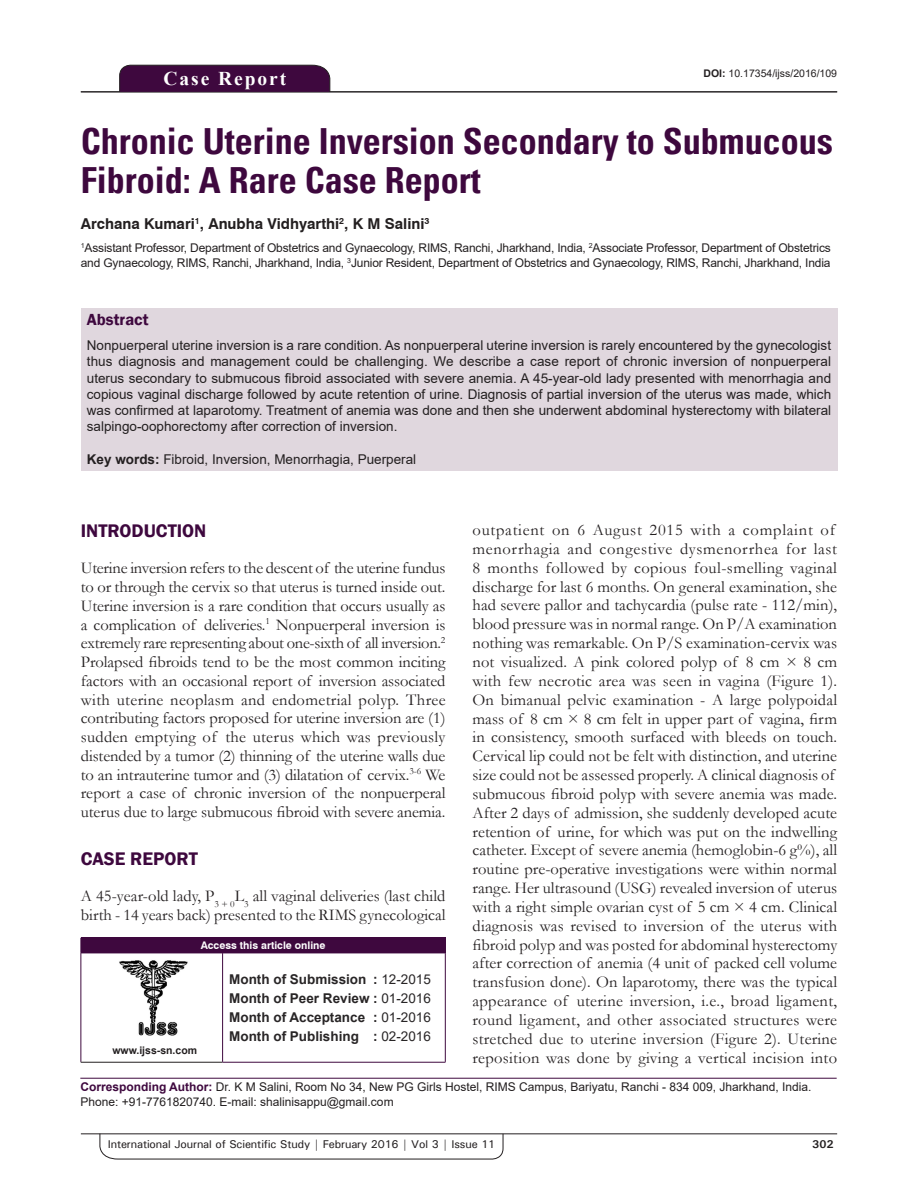
<style>
.page{position:relative;width:918px;height:1188px;background:#fff}
.page>*{position:absolute;margin:0;border:0;box-sizing:border-box;transform-origin:0 0}
.AT{font:700 condensed 36px/39px "Univers";color:#3e083e}
.AH{font:700 19.5px "Times New Roman";letter-spacing:.1em;color:#fff}
.t1{font:600 18.75px "Franklin Gothic";color:#3e083e}
.TX{font:16.5px/18.9px "Garamond";letter-spacing:.005em;color:#231f20}
.ABSH{font:600 16.5px "Franklin Gothic";color:#3e083e}
.AU{font:700 15px "Swiss 721 BT";color:#231f20}
.ABS{font:13.5px/16.2px "Arial";color:#231f20;text-align:justify}
.HIS{font:700 13.5px/18.8px "Arial";color:#282526;text-align:justify}
.KWD{font:13.5px "Arial";color:#231f20}
.AFF{font:12px/14.4px "Arial";letter-spacing:-.015em;color:#231f20}
.ADD{font:12px/14.4px "Arial";color:#231f20}
.RF{font:500 11.25px "Univers";letter-spacing:-.01em;color:#231f20}
.t2{font:700 11.25px "Univers";color:#231f20}
.DOI{font:10.5px "Arial";color:#231f20}
.AAO{font:700 10.5px "Swiss 721 BT";color:#fff}
.Web{font:700 10.5px "Arial";color:#231f20}
.s1{font-weight:700}
.s2{font-weight:400}
.s3{font-weight:700;color:#3e083e}
</style>
<div class="page">
<hr style="left:81px;top:1134px;width:756px;height:1px;background:#231f20">
<svg style="left:100px;top:1133px;width:403px;height:26px"></svg>
<hr style="left:81px;top:91px;width:756px;height:1px;background:#231f20">
<div style="left:119px;top:65px;width:211px;height:27px;background:#3e083e"></div>
<div style="left:81px;top:308px;width:756px;height:162px;background:#e0d7de"></div>
<img style="left:119px;top:960px;width:69px;height:76px">
<div style="left:81px;top:938px;width:364px;height:15px;background:#3e083e"></div>
<svg style="left:445px;top:938px;width:1px;height:15px"></svg>
<hr style="left:81px;top:953px;width:142px;height:1px;background:#3e083e">
<hr style="left:81px;top:953px;width:1px;height:109px;background:#3e083e">
<hr style="left:81px;top:1062px;width:142px;height:1px;background:#231f20">
<hr style="left:223px;top:953px;width:223px;height:1px;background:#3e083e">
<hr style="left:222px;top:953px;width:1px;height:109px;background:#3e083e">
<hr style="left:445px;top:953px;width:1px;height:109px;background:#3e083e">
<hr style="left:223px;top:1062px;width:223px;height:1px;background:#3e083e">
<hr style="left:80px;top:1078px;width:757px;height:1px;background:#3e083e">
<p class="AH" style="left:163px;top:64px;width:124px">Case Report</p>
<p class="DOI" style="left:703px;top:66px;width:135px"><span class="s1">DOI:</span> 10.17354/ijss/2016/109</p>
<p class="AT" style="left:81px;top:122px;width:753px">Chronic Uterine Inversion Secondary to Submucous<br>Fibroid: A Rare Case Report</p>
<p class="AU" style="left:81px;top:215px;width:350px">Archana Kumari<sup>1</sup>, Anubha Vidhyarthi<sup>2</sup>, K M Salini<sup>3</sup></p>
<p class="AFF" style="left:81px;top:241px;width:752px"><sup>1</sup>Assistant Professor, Department of Obstetrics and Gynaecology, RIMS, Ranchi, Jharkhand, India, <sup>2</sup>Associate Professor, Department of Obstetrics and Gynaecology, RIMS, Ranchi, Jharkhand, India, <sup>3</sup>Junior Resident, Department of Obstetrics and Gynaecology, RIMS, Ranchi, Jharkhand, India</p>
<p class="ABSH" style="left:87px;top:310px;width:63px">Abstract</p>
<p class="ABS" style="left:87px;top:337px;width:746px">Nonpuerperal uterine inversion is a rare condition. As nonpuerperal uterine inversion is rarely encountered by the gynecologist thus diagnosis and management could be challenging. We describe a case report of chronic inversion of nonpuerperal uterus secondary to submucous fibroid associated with severe anemia. A 45‑year‑old lady presented with menorrhagia and copious vaginal discharge followed by acute retention of urine. Diagnosis of partial inversion of the uterus was made, which was confirmed at laparotomy. Treatment of anemia was done and then she underwent abdominal hysterectomy with bilateral salpingo‑oophorectomy after correction of inversion.</p>
<p class="KWD" style="left:87px;top:450px;width:331px"><span class="s1">Key words:</span> Fibroid, Inversion, Menorrhagia, Puerperal</p>
<p class="TX" style="left:473px;top:520px;width:366px">outpatient on 6 August 2015 with a complaint of menorrhagia and congestive dysmenorrhea for last 8 months followed by copious foul‑smelling vaginal discharge for last 6 months. On general examination, she had severe pallor and tachycardia (pulse rate ‑ 112/min), blood pressure was in normal range. On P/A examination nothing was remarkable. On P/S examination‑cervix was not visualized. A pink colored polyp of 8 cm × 8 cm with few necrotic area was seen in vagina (Figure 1).<br>On bimanual pelvic examination ‑ A large polypoidal mass of 8 cm × 8 cm felt in upper part of vagina, firm in consistency, smooth surfaced with bleeds on touch.<br>Cervical lip could not be felt with distinction, and uterine size could not be assessed properly. A clinical diagnosis of submucous fibroid polyp with severe anemia was made.<br>After 2 days of admission, she suddenly developed acute retention of urine, for which was put on the indwelling catheter. Except of severe anemia (hemoglobin‑6 g%), all routine pre‑operative investigations were within normal range. Her ultrasound (USG) revealed inversion of uterus with a right simple ovarian cyst of 5 cm × 4 cm. Clinical diagnosis was revised to inversion of the uterus with fibroid polyp and was posted for abdominal hysterectomy after correction of anemia (4 unit of packed cell volume transfusion done). On laparotomy, there was the typical appearance of uterine inversion, i.e., broad ligament, round ligament, and other associated structures were stretched due to uterine inversion (Figure 2). Uterine reposition was done by giving a vertical incision into</p>
<h1 class="t1" style="left:81px;top:520px;width:127px">INTRODUCTION</h1>
<p class="TX" style="left:81px;top:558px;width:366px;text-align:justify">Uterine inversion refers to the descent of the uterine fundus to or through the cervix so that uterus is turned inside out.<br>Uterine inversion is a rare condition that occurs usually as a complication of deliveries.<sup>1</sup> Nonpuerperal inversion is extremely rare representing about one‑sixth of all inversion.<sup>2<br></sup>Prolapsed fibroids tend to be the most common inciting factors with an occasional report of inversion associated with uterine neoplasm and endometrial polyp. Three contributing factors proposed for uterine inversion are (1) sudden emptying of the uterus which was previously distended by a tumor (2) thinning of the uterine walls due to an intrauterine tumor and (3) dilatation of cervix.<sup>3‑6</sup> We report a case of chronic inversion of the nonpuerperal uterus due to large submucous fibroid with severe anemia.</p>
<h1 class="t1" style="left:81px;top:848px;width:119px">CASE REPORT</h1>
<p class="TX" style="left:81px;top:886px;width:366px">A 45‑year‑old lady, P<sub>3</sub> <sub>+</sub> <sub>0</sub>L<sub>3</sub> all vaginal deliveries (last child birth ‑ 14 years back) presented to the RIMS gynecological</p>
<p class="AAO" style="left:201px;top:939px;width:126px">Access this article online</p>
<p class="HIS" style="left:229px;top:970px;width:203px">Month of Submission : <span class="s2">12‑2015<br></span>Month of Peer Review : <span class="s2">01‑2016<br></span>Month of Acceptance : <span class="s2">01‑2016<br></span>Month of Publishing : <span class="s2">02‑2016</span></p>
<p class="ADD" style="left:80px;top:1080px;width:733px"><span class="s3">Corresponding Author:</span> Dr. K M Salini, Room No 34, New PG Girls Hostel, RIMS Campus, Bariyatu, Ranchi ‑ 834 009, Jharkhand, India.<br>Phone: +91‑7761820740. E‑mail: shalinisappu@gmail.com</p>
<p class="Web" style="left:112px;top:1043px;width:86px">www.ijss‑sn.com</p>
<p class="RF" style="left:108px;top:1137px;width:389px">International Journal of Scientific Study | February 2016 | Vol 3 | Issue 11</p>
<p class="t2" style="left:812px;top:1137px;width:23px">302</p>
</div>
